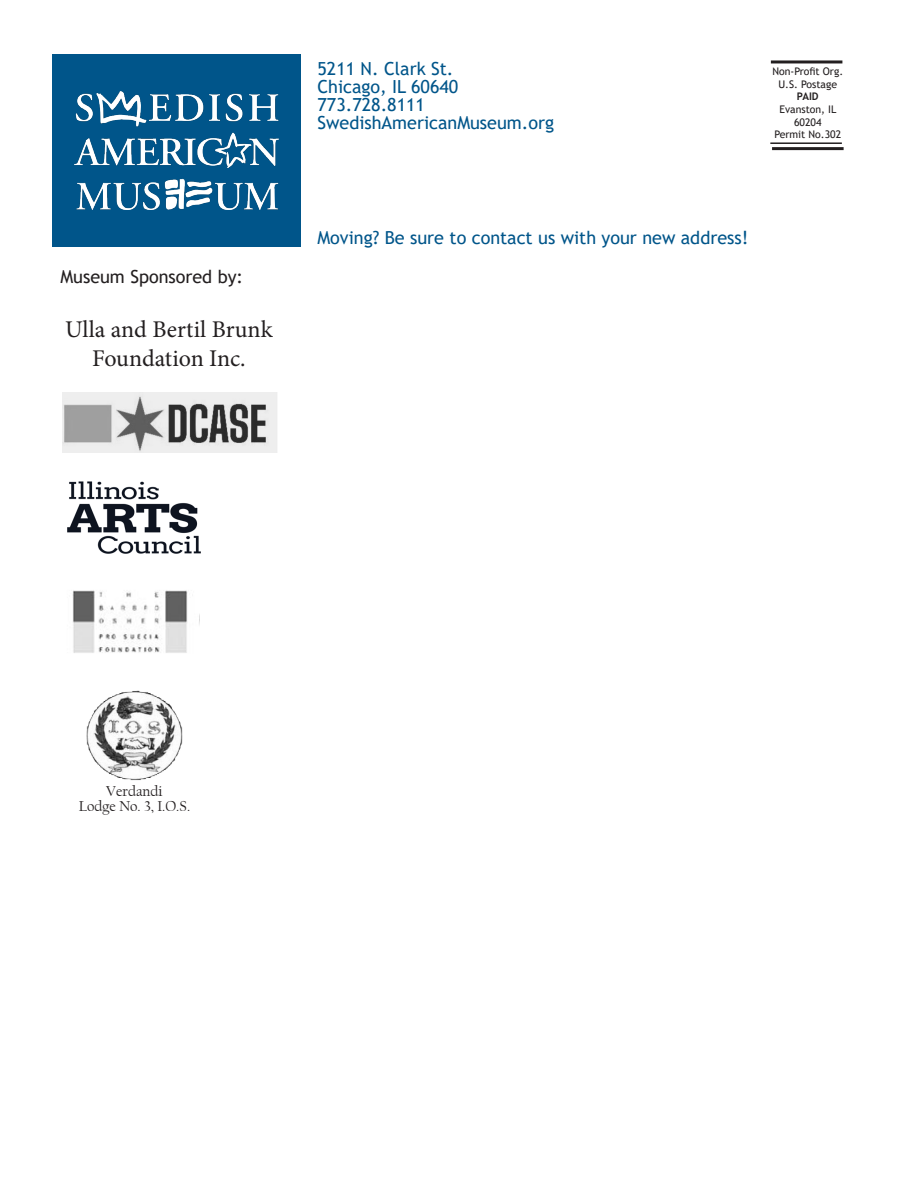
<style>
.page{position:relative;width:918px;height:1188px;background:#fff}
.page>*{position:absolute;margin:0;border:0;box-sizing:border-box;transform-origin:0 0}
.t1{font:24px "Minion Pro";color:#231f20}
.t2{font:18px "Trebuchet MS";color:#00558a}
.t3{font:18px "Trebuchet MS";color:#231f20}
.t4{font:15px "Californian FB";color:#231f20}
.t5{font:10.5px "Trebuchet MS";color:#231f20}
.t6{font:700 10.5px "Trebuchet MS";color:#231f20}
</style>
<div class="page">
<div style="left:52px;top:54px;width:248px;height:192px;background:#00558a"></div>
<img style="left:75px;top:91px;width:203px;height:118px">
<hr style="left:771px;top:60px;width:71px;height:3px;background:#231f20">
<hr style="left:770px;top:142px;width:72px;height:2px;background:#231f20">
<img style="left:67px;top:482px;width:134px;height:72px">
<img style="left:86px;top:690px;width:97px;height:91px">
<img style="left:72px;top:590px;width:128px;height:63px">
<img style="left:63px;top:393px;width:214px;height:60px">
<hr style="left:772px;top:147px;width:72px;height:3px;background:#231f20">
<p class="t3" style="left:60px;top:266px;width:184px">Museum Sponsored by:</p>
<p class="t1" style="left:65px;top:313px;width:209px">Ulla and Bertil Brunk</p>
<p class="t1" style="left:92px;top:342px;width:155px">Foundation Inc.</p>
<p class="t2" style="left:318px;top:58px;width:138px">5211 N. Clark St.</p>
<p class="t2" style="left:318px;top:76px;width:142px">Chicago, IL 60640</p>
<p class="t2" style="left:318px;top:94px;width:109px">773.728.8111</p>
<p class="t2" style="left:318px;top:112px;width:238px">SwedishAmericanMuseum.org</p>
<p class="t5" style="left:772px;top:65px;width:72px">Non-Profit Org.</p>
<p class="t5" style="left:779px;top:77px;width:60px">U.S. Postage</p>
<p class="t6" style="left:797px;top:90px;width:23px">PAID</p>
<p class="t5" style="left:780px;top:103px;width:59px">Evanston, IL</p>
<p class="t5" style="left:794px;top:115px;width:29px">60204</p>
<p class="t5" style="left:774px;top:128px;width:68px">Permit No.302</p>
<p class="t2" style="left:318px;top:226px;width:432px">Moving? Be sure to contact us with your new address!</p>
<p class="t4" style="left:106px;top:783px;width:58px">Verdandi</p>
<p class="t4" style="left:79px;top:798px;width:113px">Lodge No. 3, I.O.S.</p>
</div>
